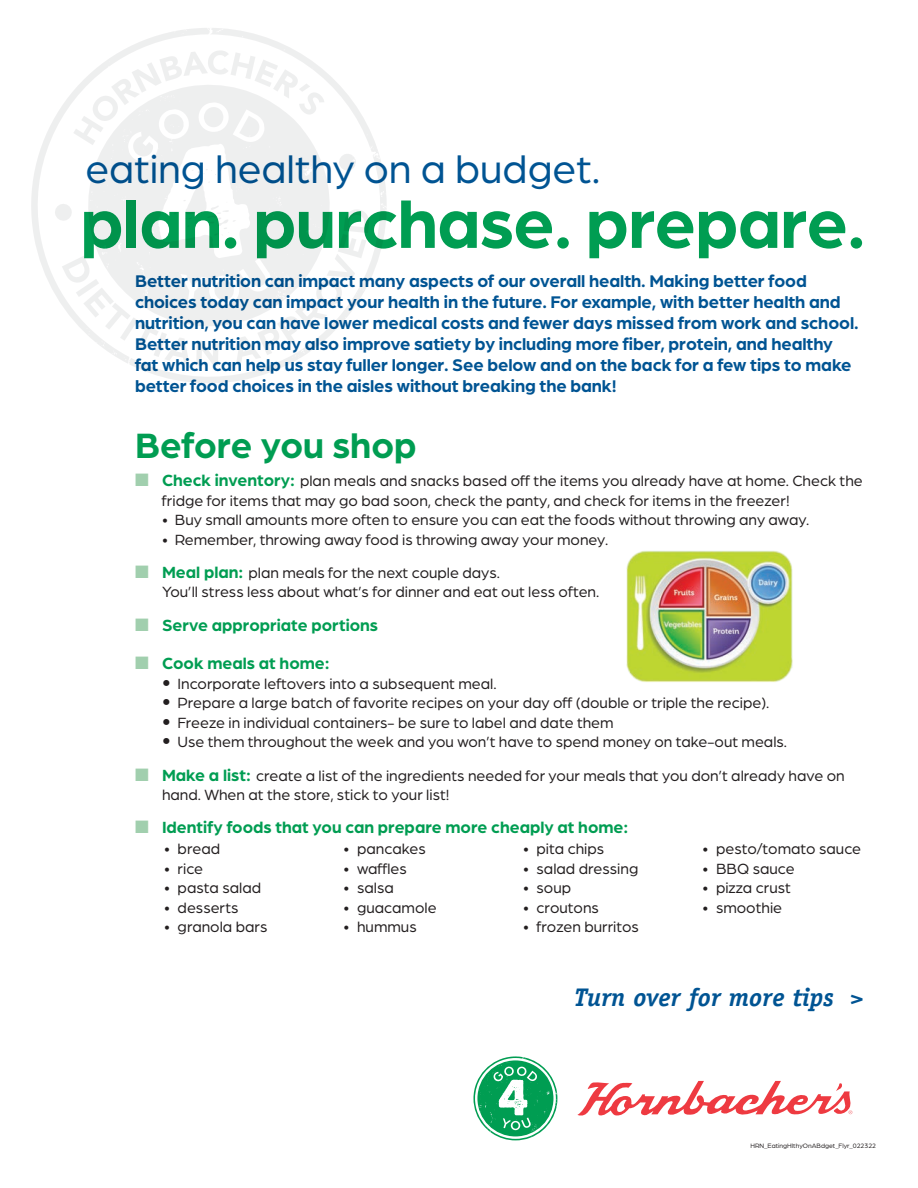
<style>
.page{position:relative;width:918px;height:1188px;background:#fff}
.page>*{position:absolute;margin:0;border:0;box-sizing:border-box;transform-origin:0 0}
.t1{font:700 72px "Arboria";letter-spacing:-.01em;color:#009d52}
.t2{font:42px "Arboria";color:#005493}
.t3{font:700 37.5px "Arboria";color:#009d52}
.t4{font:italic 700 25.5px "Officina Serif Std";color:#005493}
.t5{font:700 18px/21px "Arboria";letter-spacing:-.005em;color:#005493}
.t6{font:700 17.25px "Arboria";color:#009d52}
.t7{font:15.75px/19.5px "Arboria";color:#231f20}
.t8{font:6.75px "Arboria";color:#231f20}
.s1{color:#a1cfae}
.s2{font-weight:700;font-size:17.25px;color:#009d52}
.s3{font-family:"Caecilia LT Std";font-weight:700;font-size:17.25px}
</style>
<div class="page">
<img style="left:626px;top:551px;width:167px;height:131px">
<svg style="left:577px;top:1081px;width:275px;height:35px"></svg>
<svg style="left:473px;top:1056px;width:84px;height:84px"></svg>
<svg style="left:31px;top:47px;width:98px;height:244px"></svg>
<svg style="left:129px;top:28px;width:258px;height:355px"></svg>
<svg style="left:54px;top:50px;width:316px;height:316px"></svg>
<p class="t2" style="left:86px;top:141px;width:516px">eating healthy on a budget.</p>
<p class="t1" style="left:80px;top:174px;width:787px">plan. purchase. prepare.</p>
<p class="t5" style="left:135px;top:269px;width:725px">Better nutrition can impact many aspects of our overall health. Making better food choices today can impact your health in the future. For example, with better health and nutrition, you can have lower medical costs and fewer days missed from work and school.<br>Better nutrition may also improve satiety by including more fiber, protein, and healthy fat which can help us stay fuller longer. See below and on the back for a few tips to make better food choices in the aisles without breaking the bank!</p>
<p class="t3" style="left:135px;top:420px;width:283px">Before you shop</p>
<p class="t7" style="left:162px;top:470px;width:702px;text-indent:-27px"><span class="s1">■</span> <span class="s2">Check inventory:</span> plan meals and snacks based off the items you already have at home. Check the fridge for items that may go bad soon, check the panty, and check for items in the freezer!</p>
<p class="t7" style="left:162px;top:509px;width:649px">• Buy small amounts more often to ensure you can eat the foods without throwing any away.</p>
<p class="t7" style="left:162px;top:529px;width:448px">• Remember, throwing away food is throwing away your money.</p>
<p class="t7" style="left:162px;top:562px;width:439px;text-indent:-27px"><span class="s1">■</span> <span class="s2">Meal plan:</span> plan meals for the next couple days.<br>You’ll stress less about what’s for dinner and eat out less often.</p>
<p class="t6" style="left:135px;top:613px;width:245px"><span class="s1">■</span> Serve appropriate portions</p>
<p class="t6" style="left:135px;top:652px;width:196px"><span class="s1">■</span> Cook meals at home:</p>
<p class="t7" style="left:162px;top:673px;width:336px"><span class="s3">•</span> Incorporate leftovers into a subsequent meal.</p>
<p class="t7" style="left:162px;top:693px;width:609px"><span class="s3">•</span> Prepare a large batch of favorite recipes on your day off (double or triple the recipe).</p>
<p class="t7" style="left:162px;top:712px;width:453px"><span class="s3">•</span> Freeze in individual containers- be sure to label and date them</p>
<p class="t7" style="left:162px;top:732px;width:627px"><span class="s3">•</span> Use them throughout the week and you won’t have to spend money on take-out meals.</p>
<p class="t7" style="left:162px;top:765px;width:684px;text-indent:-27px"><span class="s1">■</span> <span class="s2">Make a list:</span> create a list of the ingredients needed for your meals that you don’t already have on hand. When at the store, stick to your list!</p>
<p class="t6" style="left:135px;top:816px;width:495px"><span class="s1">■</span> Identify foods that you can prepare more cheaply at home:</p>
<p class="t7" style="left:164px;top:839px;width:58px">• bread</p>
<p class="t7" style="left:164px;top:858px;width:41px">• rice</p>
<p class="t7" style="left:164px;top:878px;width:98px">• pasta salad</p>
<p class="t7" style="left:164px;top:897px;width:76px">• desserts</p>
<p class="t7" style="left:164px;top:917px;width:105px">• granola bars</p>
<p class="t7" style="left:703px;top:839px;width:160px">• pesto/tomato sauce</p>
<p class="t7" style="left:703px;top:858px;width:94px">• BBQ sauce</p>
<p class="t7" style="left:703px;top:878px;width:90px">• pizza crust</p>
<p class="t7" style="left:703px;top:897px;width:81px">• smoothie</p>
<p class="t7" style="left:523px;top:839px;width:83px">• pita chips</p>
<p class="t7" style="left:523px;top:858px;width:117px">• salad dressing</p>
<p class="t7" style="left:523px;top:878px;width:50px">• soup</p>
<p class="t7" style="left:523px;top:897px;width:77px">• croutons</p>
<p class="t7" style="left:523px;top:917px;width:117px">• frozen burritos</p>
<p class="t7" style="left:344px;top:839px;width:84px">• pancakes</p>
<p class="t7" style="left:344px;top:858px;width:65px">• waffles</p>
<p class="t7" style="left:344px;top:878px;width:52px">• salsa</p>
<p class="t7" style="left:344px;top:897px;width:95px">• guacamole</p>
<p class="t7" style="left:344px;top:917px;width:75px">• hummus</p>
<p class="t4" style="left:574px;top:982px;width:292px">Turn over for more tips &gt;</p>
<p class="t8" style="left:750px;top:1142px;width:127px">HRN_EatingHlthyOnABdget_Flyr_022322</p>
</div>
